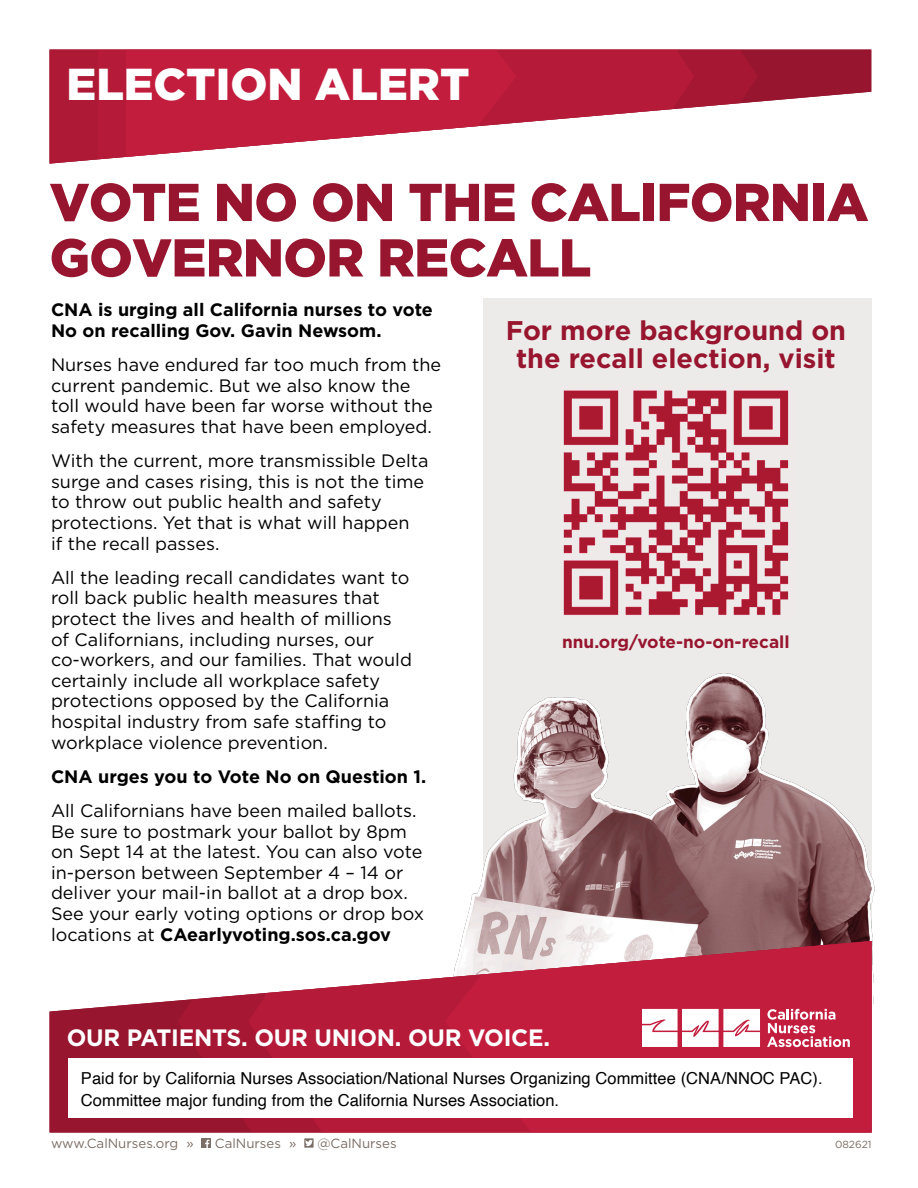
<style>
.page{position:relative;width:918px;height:1188px;background:#fff}
.page>*{position:absolute;margin:0;border:0;box-sizing:border-box;transform-origin:0 0}
.t1{font:900 53.1px/55.5px "Gotham";letter-spacing:-.015em;color:#97152e}
.t2{font:900 44.7px "Gotham";color:#fff}
.TEXT01_12_15{font:700 27px/28.5px "Gotham";color:#97152e;text-align:center}
.TEXT01_12_15-2{font:700 23.7px "Gotham";letter-spacing:-.01em;color:#fff}
.TEXT01_12_15-3{font:18px/20.7px "Gotham";color:#000}
.TEXT01_12_15-4{font:700 18px/21px "Gotham";color:#000}
.TEXT01_12_15-5{font:700 17.25px "Gotham";color:#97152e}
.TEXT01_12_15-6{font:16.5px/21.5px "Helvetica";letter-spacing:.005em;color:#000}
.t3{font:13.35px "Gotham";color:#7b6d65}
.t4{font:10.35px "Gotham";color:#7b6d65}
.s1{font-weight:700}
</style>
<div class="page">
<div style="left:483px;top:298px;width:388px;height:728px;background:#edebea"></div>
<svg style="left:758px;top:50px;width:113px;height:52px;fill:#97152e"></svg>
<svg style="left:694px;top:50px;width:64px;height:58px;fill:#a51733"></svg>
<svg style="left:50px;top:50px;width:644px;height:114px;fill:#b61a39"></svg>
<svg style="left:126px;top:50px;width:390px;height:114px;fill:#c31d3e"></svg>
<img style="left:461px;top:666px;width:414px;height:337px">
<svg style="left:50px;top:1000px;width:128px;height:133px;fill:#97152e"></svg>
<svg style="left:178px;top:994px;width:70px;height:139px;fill:#a51733"></svg>
<svg style="left:248px;top:977px;width:197px;height:156px;fill:#b61a39"></svg>
<svg style="left:445px;top:941px;width:427px;height:192px;fill:#c31d3e"></svg>
<svg style="left:642px;top:1009px;width:118px;height:38px"></svg>
<svg style="left:767px;top:1009px;width:83px;height:38px"></svg>
<svg style="left:202px;top:1138px;width:9px;height:10px"></svg>
<svg style="left:304px;top:1138px;width:10px;height:10px"></svg>
<img style="left:563px;top:390px;width:226px;height:225px">
<div style="left:68px;top:1058px;width:785px;height:60px;background:#fff"></div>
<p class="t2" style="left:67px;top:54px;width:404px">ELECTION ALERT</p>
<p class="t1" style="left:50px;top:174px;width:821px">VOTE NO ON THE CALIFORNIA<br>GOVERNOR RECALL</p>
<p class="TEXT01_12_15-4" style="left:51px;top:299px;width:383px">CNA is urging all California nurses to vote<br>No on recalling Gov. Gavin Newsom.</p>
<p class="TEXT01_12_15-3" style="left:51px;top:354px;width:392px">Nurses have endured far too much from the current pandemic. But we also know the toll would have been far worse without the safety measures that have been employed.</p>
<p class="TEXT01_12_15-3" style="left:51px;top:450px;width:379px">With the current, more transmissible Delta surge and cases rising, this is not the time to throw out public health and safety protections. Yet that is what will happen<br>if the recall passes.</p>
<p class="TEXT01_12_15-3" style="left:51px;top:567px;width:362px">All the leading recall candidates want to roll back public health measures that protect the lives and health of millions of Californians, including nurses, our co-workers, and our families. That would certainly include all workplace safety protections opposed by the California hospital industry from safe staffing to workplace violence prevention.</p>
<p class="TEXT01_12_15-4" style="left:51px;top:766px;width:377px">CNA urges you to Vote No on Question 1.</p>
<p class="TEXT01_12_15-3" style="left:51px;top:800px;width:375px">All Californians have been mailed ballots.<br>Be sure to postmark your ballot by 8pm on Sept 14 at the latest. You can also vote in-person between September 4 – 14 or deliver your mail-in ballot at a drop box.<br>See your early voting options or drop box locations at <span class="s1">CAearlyvoting.sos.ca.gov</span></p>
<p class="TEXT01_12_15" style="left:506px;top:316px;width:342px">For more background on the recall election, visit</p>
<p class="TEXT01_12_15-5" style="left:562px;top:630px;width:229px">nnu.org/vote-no-on-recall</p>
<p class="TEXT01_12_15-2" style="left:67px;top:1022px;width:485px">OUR PATIENTS. OUR UNION. OUR VOICE.</p>
<p class="TEXT01_12_15-6" style="left:81px;top:1068px;width:743px">Paid for by California Nurses Association/National Nurses Organizing Committee (CNA/NNOC PAC).<br>Committee major funding from the California Nurses Association.</p>
<p class="t3" style="left:51px;top:1134px;width:144px">www.CalNurses.org »</p>
<p class="t3" style="left:215px;top:1134px;width:83px">CalNurses »</p>
<p class="t3" style="left:318px;top:1134px;width:81px">@CalNurses</p>
<p class="t4" style="left:835px;top:1137px;width:38px">082621</p>
</div>
